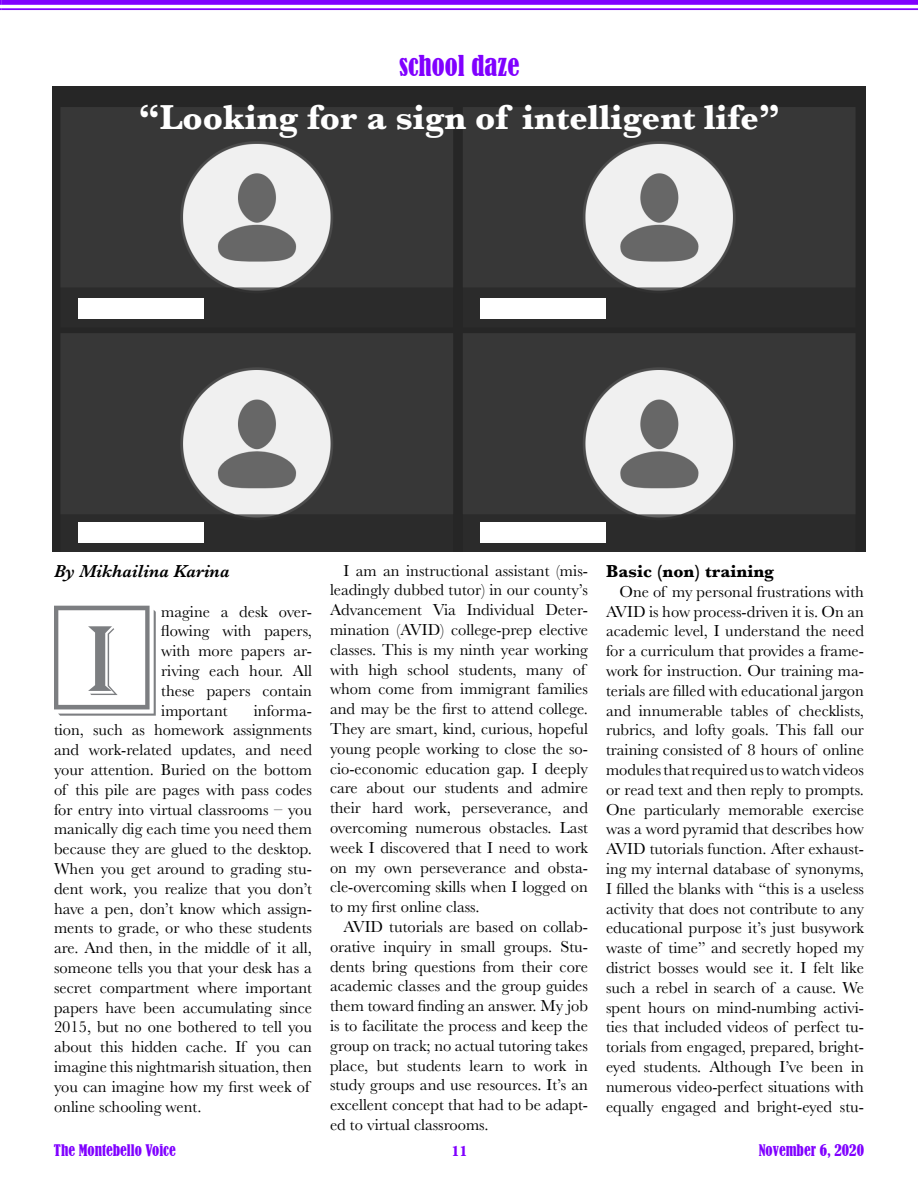
<style>
.page{position:relative;width:918px;height:1188px;background:#fff}
.page>*{position:absolute;margin:0;border:0;box-sizing:border-box;transform-origin:0 0}
.t1{font:165px "Algerian Ini D";color:#7c7e81}
.t2{font:700 36px "Baskerville";color:#fff}
.t3{font:condensed 27px "Bernard";color:#8000ff}
.t4{font:italic 600 18px "Baskerville";color:#000}
.t5{font:700 18px "Baskerville";color:#000}
.t6{font:16.5px/19.8px "Baskerville";color:#000;text-align:justify}
.t7{font:condensed 15px "Bernard";color:#8000ff}
.t8{font:700 15px "Baskerville";color:#8000ff}
</style>
<div class="page">
<svg style="left:0;top:0;width:2px;height:10px"></svg>
<div style="left:2px;top:0;width:916px;height:5px;background:#8000ff"></div>
<hr style="left:2px;top:8px;width:916px;height:2px;background:#8000ff">
<img style="left:53px;top:87px;width:813px;height:465px">
<div style="left:78px;top:298px;width:126px;height:21px;background:#fff"></div>
<div style="left:480px;top:298px;width:126px;height:21px;background:#fff"></div>
<div style="left:78px;top:522px;width:126px;height:21px;background:#fff"></div>
<div style="left:480px;top:522px;width:126px;height:21px;background:#fff"></div>
<h3 class="t3" style="left:399px;top:50px;width:122px">school daze</h3>
<h2 class="t2" style="left:138px;top:92px;width:643px">“Looking for a sign of intelligent life”</h2>
<p class="t4" style="left:54px;top:559px;width:177px">By Mikhailina Karina</p>
<h1 class="t1" style="left:54px;top:569px;width:109px">I</h1>
<p class="t6" style="left:161px;top:602px;width:152px">magine a desk over&shy;flowing with papers, with more papers ar&shy;riving each hour. All these papers contain important</p>
<p class="t6" style="left:54px;top:701px;width:260px;text-align:left;text-indent:200px">informa&shy;tion, such as homework assignments and work-related updates, and need your attention. Buried on the bottom of this pile are pages with pass codes for entry into virtual classrooms – you manically dig each time you need them because they are glued to the desktop.<br>When you get around to grading stu&shy;dent work, you realize that you don’t have a pen, don’t know which assign&shy;ments to grade, or who these students are. And then, in the middle of it all, someone tells you that your desk has a secret compartment where important papers have been accumulating since 2015, but no one bothered to tell you about this hidden cache. If you can imagine this nightmarish situation, then you can imagine how my first week of online schooling went.</p>
<p class="t6" style="left:330px;top:561px;width:260px;text-align:left;text-indent:13px">I am an instructional assistant (mis&shy;leadingly dubbed tutor) in our county’s Advancement Via Individual Deter&shy;mination (AVID) college-prep elective classes. This is my ninth year working with high school students, many of whom come from immigrant families and may be the first to attend college.<br>They are smart, kind, curious, hopeful young people working to close the so&shy;cio-economic education gap. I deeply care about our students and admire their hard work, perseverance, and overcoming numerous obstacles. Last week I discovered that I need to work on my own perseverance and obsta&shy;cle-overcoming skills when I logged on to my first online class.</p>
<p class="t6" style="left:330px;top:917px;width:260px;text-indent:13px">AVID tutorials are based on collab&shy;orative inquiry in small groups. Stu&shy;dents bring questions from their core academic classes and the group guides them toward finding an answer. My job is to facilitate the process and keep the group on track; no actual tutoring takes place, but students learn to work in study groups and use resources. It’s an excellent concept that had to be adapt&shy;ed to virtual classrooms.</p>
<p class="t5" style="left:606px;top:559px;width:170px">Basic (non) training</p>
<p class="t6" style="left:606px;top:582px;width:260px;text-indent:13px">One of my personal frustrations with AVID is how process-driven it is. On an academic level, I understand the need for a curriculum that provides a frame&shy;work for instruction. Our training ma&shy;terials are filled with educational jargon and innumerable tables of checklists, rubrics, and lofty goals. This fall our training consisted of 8 hours of online modules that required us to watch videos or read text and then reply to prompts.<br>One particularly memorable exercise was a word pyramid that describes how AVID tutorials function. After exhaust&shy;ing my internal database of synonyms, I filled the blanks with “this is a useless activity that does not contribute to any educational purpose it’s just busywork waste of time” and secretly hoped my district bosses would see it. I felt like such a rebel in search of a cause. We spent hours on mind-numbing activi&shy;ties that included videos of perfect tu&shy;torials from engaged, prepared, bright&shy;eyed students. Although I’ve been in numerous video-perfect situations with equally engaged and bright-eyed stu-</p>
<p class="t7" style="left:54px;top:1141px;width:123px">The Montebello Voice</p>
<p class="t8" style="left:451px;top:1140px;width:18px">11</p>
<p class="t7" style="left:759px;top:1141px;width:107px">November 6, 2020</p>
</div>
